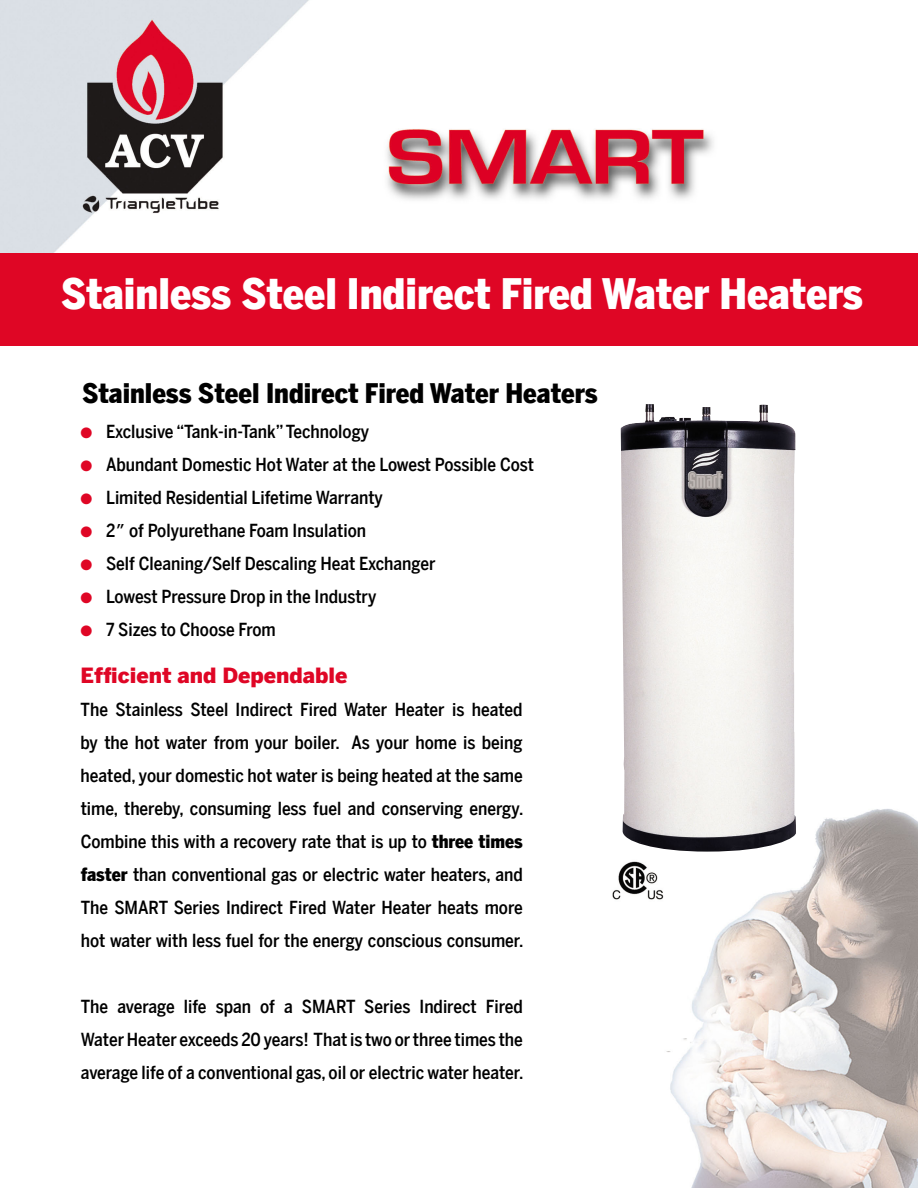
<style>
.page{position:relative;width:918px;height:1188px;background:#fff}
.page>*{position:absolute;margin:0;border:0;box-sizing:border-box;transform-origin:0 0}
.t1{font:900 42px "Benton Sans Cond";color:#fff}
.t2{font:900 27px "Benton Sans Cond";color:#000}
.t3{font:900 21px "Benton Sans";color:#df0625}
.t4{font:500 18px/33px "Benton Sans Cond";color:#000;text-align:justify}
.s1{color:#df0625}
.s2{font-family:"Univers";font-weight:400}
.s3{font-weight:900}
</style>
<div class="page">
<img style="left:0;top:0;width:918px;height:1188px">
<div style="left:0;top:253px;width:918px;height:93px;background:#df0625"></div>
<img style="left:609px;top:859px;width:57px;height:48px">
<img style="left:619px;top:396px;width:179px;height:456px">
<h1 class="t1" style="left:61px;top:269px;width:804px">Stainless Steel Indirect Fired Water Heaters</h1>
<h2 class="t2" style="left:82px;top:378px;width:517px">Stainless Steel Indirect Fired Water Heaters</h2>
<p class="t4" style="left:81px;top:415px;width:290px"><span class="s1">●</span> Exclusive “Tank-in-Tank”Technology</p>
<p class="t4" style="left:81px;top:448px;width:455px"><span class="s1">●</span> Abundant Domestic Hot Water at the Lowest Possible Cost</p>
<p class="t4" style="left:81px;top:481px;width:304px"><span class="s1">●</span> Limited Residential Lifetime Warranty</p>
<p class="t4" style="left:81px;top:514px;width:287px"><span class="s1">●</span> 2<span class="s2">”</span> of Polyurethane Foam Insulation</p>
<p class="t4" style="left:81px;top:547px;width:356px"><span class="s1">●</span> Self Cleaning/Self Descaling Heat Exchanger</p>
<p class="t4" style="left:81px;top:580px;width:298px"><span class="s1">●</span> Lowest Pressure Drop in the Industry</p>
<p class="t4" style="left:81px;top:613px;width:197px"><span class="s1">●</span> 7 Sizes to Choose From</p>
<p class="t3" style="left:81px;top:663px;width:269px">Efficient and Dependable</p>
<p class="t4" style="left:81px;top:693px;width:444px">The Stainless Steel Indirect Fired Water Heater is heated by the hot water from your boiler. As your home is being heated, your domestic hot water is being heated at the same time, thereby, consuming less fuel and conserving energy.<br>Combine this with a recovery rate that is up to <span class="s3">three times faster</span> than conventional gas or electric water heaters, and The SMART Series Indirect Fired Water Heater heats more hot water with less fuel for the energy conscious consumer.</p>
<p class="t4" style="left:81px;top:990px;width:444px">The average life span of a SMART Series Indirect Fired WaterHeater exceeds 20 years! Thatis two orthree times the average life of a conventional gas, oil or electric water heater.</p>
</div>
